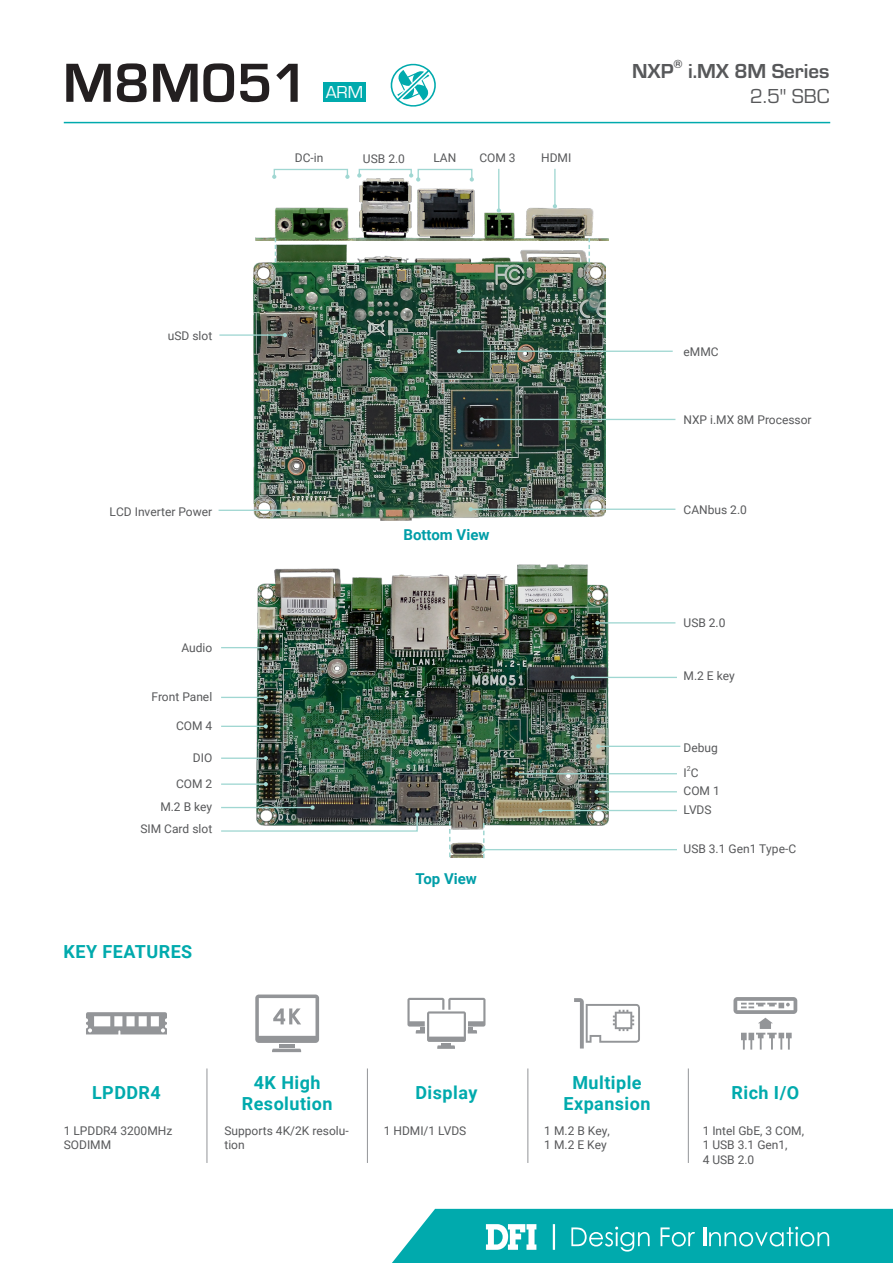
<style>
.page{position:relative;width:893px;height:1263px;background:#fff}
.page>*{position:absolute;margin:0;border:0;box-sizing:border-box;transform-origin:0 0}
.t1{font:700 57px "Eurostile";color:#231f20}
.t2{font:700 21px "Eurostile";color:#57585a}
.t3{font:21px "Eurostile";color:#57585a}
.t4{font:700 18px/21.6px "Roboto";letter-spacing:.025em;color:#00aaad;text-align:center}
.t5{font:18px "Eurostile";color:#fff}
.t6{font:700 15px "Roboto";color:#009ea8}
.t7{font:700 12.3px "Eurostile";color:#57585a}
.t8{font:12px/14.4px "Roboto";color:#57585a}
.t9{font:7.05px "Roboto";color:#57585a}
</style>
<div class="page">
<hr style="left:64px;top:122px;width:766px;height:1px;background:#00aaad">
<svg style="left:392px;top:1209px;width:501px;height:54px;background:#1fb4b7"></svg>
<svg style="left:407px;top:998px;width:78px;height:51px"></svg>
<hr style="left:279px;top:1045px;width:16px;height:3px;background:#939598">
<svg style="left:272px;top:1049px;width:29px;height:3px"></svg>
<svg style="left:255px;top:994px;width:64px;height:49px"></svg>
<svg style="left:733px;top:997px;width:64px;height:52px"></svg>
<hr style="left:207px;top:1068px;width:1px;height:95px;background:#939598">
<hr style="left:367px;top:1068px;width:1px;height:95px;background:#939598">
<hr style="left:528px;top:1068px;width:1px;height:95px;background:#939598">
<hr style="left:688px;top:1068px;width:1px;height:95px;background:#939598">
<svg style="left:574px;top:998px;width:66px;height:50px"></svg>
<svg style="left:86px;top:1012px;width:81px;height:22px"></svg>
<img style="left:256px;top:565px;width:353px;height:261px">
<img style="left:253px;top:245px;width:353px;height:275px">
<img style="left:255px;top:178px;width:353px;height:63px">
<hr style="left:219px;top:334px;width:66px;height:2px;background:#a0d7d2">
<svg style="left:283px;top:333px;width:4px;height:4px"></svg>
<hr style="left:482px;top:419px;width:193px;height:1px;background:#a0d7d2">
<svg style="left:480px;top:417px;width:4px;height:5px"></svg>
<hr style="left:597px;top:622px;width:78px;height:1px;background:#a0d7d2">
<svg style="left:595px;top:621px;width:5px;height:4px"></svg>
<hr style="left:540px;top:810px;width:137px;height:1px;background:#a0d7d2">
<svg style="left:538px;top:808px;width:5px;height:5px"></svg>
<hr style="left:598px;top:746px;width:82px;height:1px;background:#a0d7d2">
<svg style="left:596px;top:744px;width:4px;height:4px"></svg>
<div style="left:418px;top:169px;width:54px;height:11px;border:1px solid #a0d7d2"></div>
<svg style="left:470px;top:177px;width:4px;height:5px"></svg>
<hr style="left:554px;top:169px;width:2px;height:37px;background:#a0d7d2">
<svg style="left:553px;top:204px;width:4px;height:4px"></svg>
<svg style="left:390px;top:63px;width:46px;height:44px"></svg>
<div style="left:323px;top:83px;width:43px;height:19px;background:#00aaad"></div>
<div style="left:359px;top:169px;width:53px;height:7px;border:1px solid #a0d7d2"></div>
<svg style="left:409px;top:173px;width:11px;height:9px"></svg>
<svg style="left:357px;top:173px;width:4px;height:5px"></svg>
<div style="left:274px;top:169px;width:74px;height:8px;border:1px solid #a0d7d2"></div>
<svg style="left:345px;top:175px;width:5px;height:4px"></svg>
<svg style="left:272px;top:175px;width:4px;height:4px"></svg>
<hr style="left:573px;top:677px;width:104px;height:1px;background:#a0d7d2">
<svg style="left:571px;top:675px;width:4px;height:4px"></svg>
<hr style="left:221px;top:757px;width:45px;height:2px;background:#a0d7d2">
<svg style="left:264px;top:756px;width:4px;height:4px"></svg>
<img style="left:451px;top:824px;width:30px;height:33px">
<hr style="left:498px;top:169px;width:1px;height:41px;background:#a0d7d2">
<svg style="left:497px;top:208px;width:4px;height:5px"></svg>
<img style="left:221px;top:805px;width:198px;height:27px">
<hr style="left:459px;top:351px;width:214px;height:1px;background:#a0d7d2">
<svg style="left:457px;top:349px;width:4px;height:4px"></svg>
<svg style="left:275px;top:238px;width:1px;height:24px"></svg>
<svg style="left:588px;top:238px;width:2px;height:24px"></svg>
<hr style="left:219px;top:510px;width:80px;height:1px;background:#a0d7d2">
<svg style="left:297px;top:508px;width:4px;height:4px"></svg>
<hr style="left:483px;top:849px;width:194px;height:1px;background:#a0d7d2">
<svg style="left:449px;top:821px;width:1px;height:36px"></svg>
<svg style="left:481px;top:823px;width:5px;height:35px"></svg>
<hr style="left:517px;top:773px;width:160px;height:1px;background:#a0d7d2">
<svg style="left:514px;top:772px;width:5px;height:4px"></svg>
<hr style="left:221px;top:726px;width:45px;height:1px;background:#a0d7d2">
<svg style="left:264px;top:724px;width:4px;height:4px"></svg>
<hr style="left:221px;top:783px;width:45px;height:2px;background:#a0d7d2">
<svg style="left:264px;top:782px;width:4px;height:4px"></svg>
<hr style="left:221px;top:697px;width:45px;height:1px;background:#a0d7d2">
<svg style="left:264px;top:695px;width:4px;height:4px"></svg>
<hr style="left:221px;top:647px;width:45px;height:1px;background:#a0d7d2">
<svg style="left:264px;top:645px;width:4px;height:5px"></svg>
<hr style="left:597px;top:791px;width:80px;height:1px;background:#a0d7d2">
<svg style="left:594px;top:790px;width:5px;height:4px"></svg>
<hr style="left:471px;top:509px;width:204px;height:1px;background:#a0d7d2">
<svg style="left:469px;top:507px;width:4px;height:4px"></svg>
<p class="t1" style="left:63px;top:42px;width:247px">M8M051</p>
<p class="t5" style="left:326px;top:80px;width:39px">ARM</p>
<p class="t8" style="left:295px;top:151px;width:30px">DC-in</p>
<p class="t8" style="left:363px;top:151px;width:43px">USB 2.0</p>
<p class="t8" style="left:433px;top:150px;width:24px">LAN</p>
<p class="t8" style="left:541px;top:150px;width:32px">HDMI</p>
<p class="t8" style="left:479px;top:151px;width:38px">COM 3</p>
<p class="t2" style="left:632px;top:56px;width:43px">NXP</p>
<p class="t7" style="left:674px;top:55px;width:11px">®</p>
<p class="t2" style="left:688px;top:56px;width:143px">i.MX 8M Series</p>
<p class="t3" style="left:750px;top:82px;width:81px">2.5" SBC</p>
<p class="t8" style="left:168px;top:328px;width:46px">uSD slot</p>
<p class="t8" style="left:110px;top:504px;width:104px">LCD Inverter Power</p>
<p class="t8" style="left:181px;top:640px;width:32px">Audio</p>
<p class="t8" style="left:152px;top:689px;width:62px">Front Panel</p>
<p class="t8" style="left:176px;top:718px;width:38px">COM 4</p>
<p class="t8" style="left:193px;top:750px;width:21px">DIO</p>
<p class="t8" style="left:176px;top:776px;width:38px">COM 2</p>
<p class="t8" style="left:160px;top:799px;width:53px">M.2 B key</p>
<p class="t8" style="left:140px;top:821px;width:73px">SIM Card slot</p>
<p class="t4" style="left:64px;top:940px;width:130px">KEY FEATURES</p>
<p class="t6" style="left:403px;top:524px;width:88px">Bottom View</p>
<p class="t6" style="left:416px;top:868px;width:63px">Top View</p>
<p class="t8" style="left:684px;top:344px;width:37px">eMMC</p>
<p class="t8" style="left:684px;top:412px;width:130px">NXP i.MX 8M Processor</p>
<p class="t8" style="left:684px;top:502px;width:65px">CANbus 2.0</p>
<p class="t8" style="left:684px;top:615px;width:43px">USB 2.0</p>
<p class="t8" style="left:684px;top:668px;width:53px">M.2 E key</p>
<p class="t8" style="left:684px;top:740px;width:36px">Debug</p>
<p class="t9" style="left:687px;top:764px;width:5px">2</p>
<p class="t8" style="left:684px;top:765px;width:17px">I C</p>
<p class="t8" style="left:684px;top:783px;width:38px">COM 1</p>
<p class="t8" style="left:684px;top:802px;width:30px">LVDS</p>
<p class="t8" style="left:684px;top:841px;width:114px">USB 3.1 Gen1 Type-C</p>
<p class="t4" style="left:92px;top:1081px;width:70px">LPDDR4</p>
<p class="t4" style="left:242px;top:1071px;width:92px">4K High<br>Resolution</p>
<p class="t4" style="left:415px;top:1081px;width:64px">Display</p>
<p class="t4" style="left:563px;top:1071px;width:89px">Multiple<br>Expansion</p>
<p class="t4" style="left:731px;top:1081px;width:69px">Rich I/O</p>
<p class="t8" style="left:64px;top:1123px;width:110px">1 LPDDR4 3200MHz</p>
<p class="t8" style="left:64px;top:1137px;width:49px">SODIMM</p>
<p class="t8" style="left:224px;top:1123px;width:126px">Supports 4K/2K resolu&shy;tion</p>
<p class="t8" style="left:384px;top:1123px;width:84px">1 HDMI/1 LVDS</p>
<p class="t8" style="left:544px;top:1123px;width:67px">1 M.2 B Key,</p>
<p class="t8" style="left:703px;top:1123px;width:103px">1 Intel GbE, 3 COM,</p>
<p class="t8" style="left:703px;top:1137px;width:86px">1 USB 3.1 Gen1,</p>
<p class="t8" style="left:703px;top:1152px;width:53px">4 USB 2.0</p>
<p class="t8" style="left:544px;top:1137px;width:64px">1 M.2 E Key</p>
</div>
